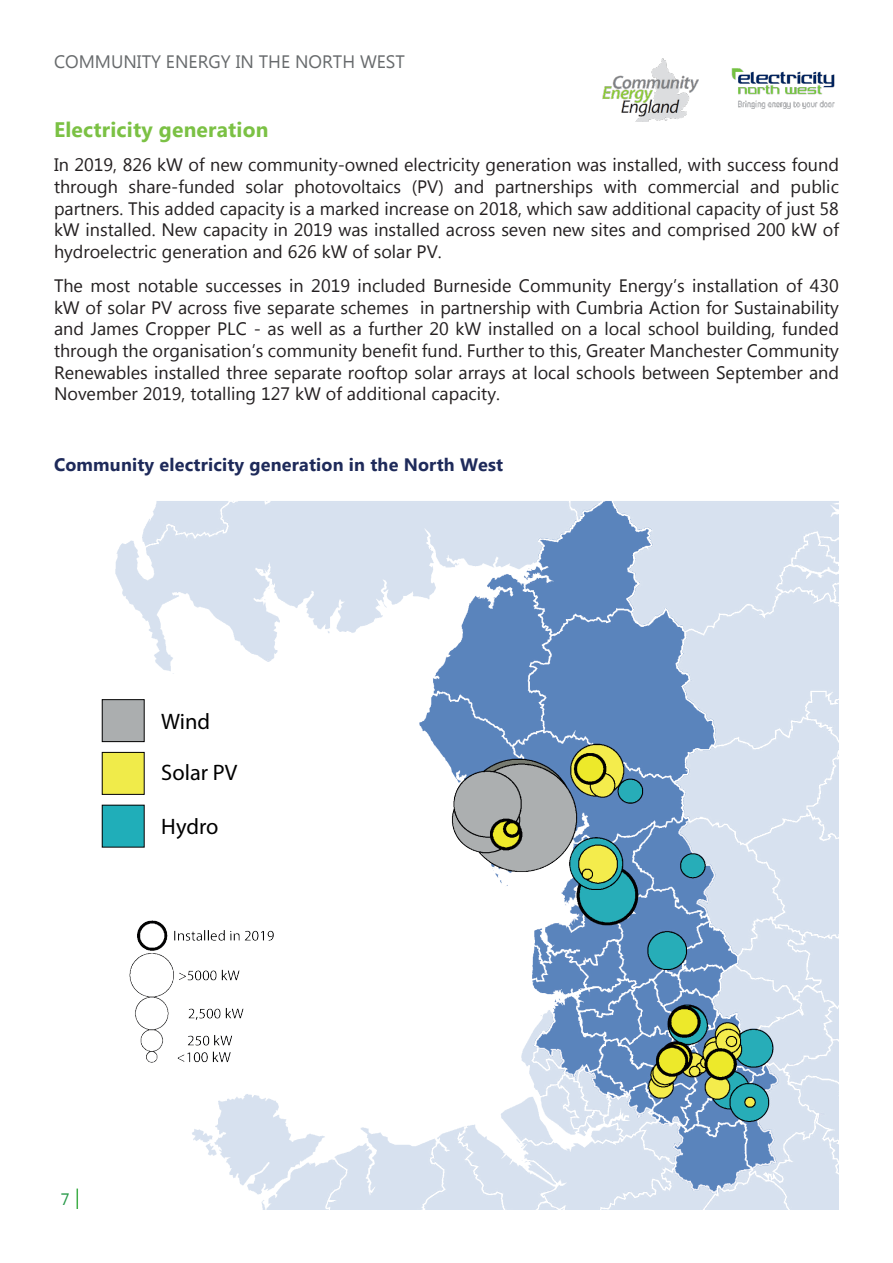
<style>
.page{position:relative;width:893px;height:1263px;background:#fff}
.page>*{position:absolute;margin:0;border:0;box-sizing:border-box;transform-origin:0 0}
.t1{font:22.35px "Myriad Pro";color:#000001}
.t2{font:700 21px "Microsoft New Tai Lue";letter-spacing:.01em;color:#7bc144}
.t3{font:18px/21.6px "Microsoft New Tai Lue";color:#231f20;text-align:justify}
.t4{font:700 18px "Microsoft New Tai Lue";letter-spacing:.01em;color:#1e2a5a}
.t5{font:18px "Microsoft New Tai Lue";color:#676a6c}
.t6{font:16.5px "Microsoft New Tai Lue";color:#249846}
</style>
<div class="page">
<img style="left:731px;top:68px;width:104px;height:41px">
<img style="left:602px;top:58px;width:97px;height:63px">
<img style="left:76px;top:501px;width:763px;height:709px">
<div style="left:102px;top:700px;width:42px;height:42px;background:#abaeaf"></div>
<div style="left:102px;top:699px;width:43px;height:43px;border:1px solid #000001"></div>
<div style="left:102px;top:752px;width:42px;height:42px;background:#f0eb4a"></div>
<div style="left:102px;top:752px;width:43px;height:43px;border:1px solid #000001"></div>
<div style="left:102px;top:805px;width:42px;height:42px;background:#20aeb9"></div>
<p class="t5" style="left:54px;top:51px;width:352px">COMMUNITY ENERGY IN THE NORTH WEST</p>
<p class="t2" style="left:54px;top:118px;width:216px">Electricity generation</p>
<p class="t3" style="left:54px;top:156px;width:786px">In 2019, 826 kW of new community-owned electricity generation was installed, with success found through share-funded solar photovoltaics (PV) and partnerships with commercial and public partners. This added capacity is a marked increase on 2018, which saw additional capacity of just 58 kW installed. New capacity in 2019 was installed across seven new sites and comprised 200 kW of hydroelectric generation and 626 kW of solar PV.</p>
<p class="t3" style="left:54px;top:277px;width:786px">The most notable successes in 2019 included Burneside Community Energy’s installation of 430 kW of solar PV across five separate schemes in partnership with Cumbria Action for Sustainability and James Cropper PLC - as well as a further 20 kW installed on a local school building, funded through the organisation’s community benefit fund. Further to this, Greater Manchester Community Renewables installed three separate rooftop solar arrays at local schools between September and November 2019, totalling 127 kW of additional capacity.</p>
<p class="t4" style="left:54px;top:454px;width:451px">Community electricity generation in the North West</p>
<p class="t1" style="left:161px;top:707px;width:50px">Wind</p>
<p class="t1" style="left:161px;top:759px;width:78px">Solar PV</p>
<p class="t1" style="left:161px;top:812px;width:59px">Hydro</p>
<p class="t6" style="left:61px;top:1189px;width:10px">7</p>
</div>
